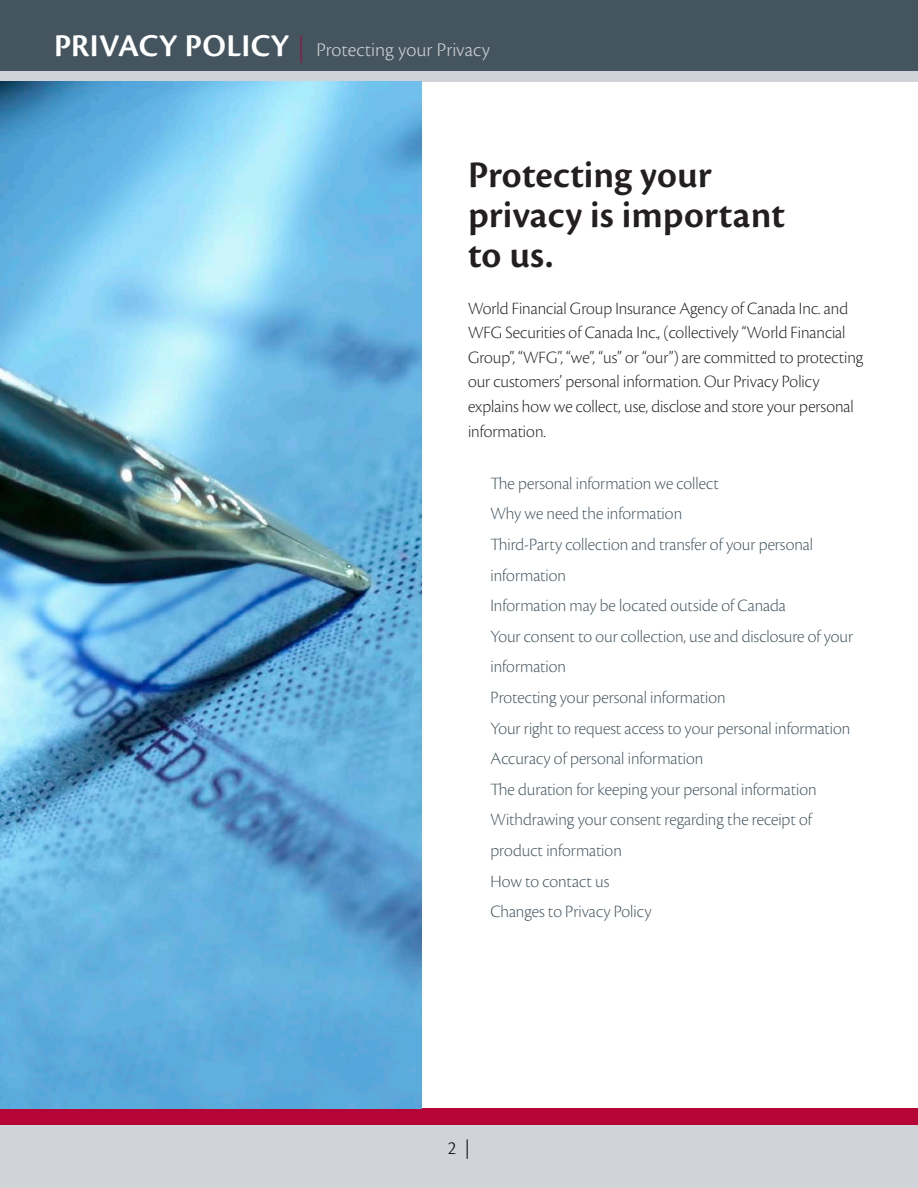
<style>
.page{position:relative;width:918px;height:1188px;background:#fff}
.page>*{position:absolute;margin:0;border:0;box-sizing:border-box;transform-origin:0 0}
.t1{font:600 39px "Cronos Pro";color:#231f20}
.t2{font:300 20.1px "Cronos Pro";color:#d0d4d8}
.t3{font:300 19.5px "Cronos Pro";color:#000}
.t4{font:18px/30.6px "Cronos Pro Lt Disp";color:#45555f}
.t5{font:18px/24.6px "Cronos Pro Lt Disp";color:#231f20}
.s1{font-weight:600;font-size:33px;color:#fff}
.s2{font-size:27.45px;color:#b50536}
</style>
<div class="page">
<div style="left:0;top:0;width:918px;height:81px;background:#d0d4d8"></div>
<div style="left:0;top:0;width:918px;height:70px;background:#45555f"></div>
<div style="left:0;top:1121px;width:918px;height:67px;background:#d0d4d8"></div>
<div style="left:0;top:1109px;width:918px;height:16px;background:#b50536"></div>
<img style="left:0;top:81px;width:421px;height:1028px">
<p class="t2" style="left:54px;top:38px;width:437px"><span class="s1">PRIVACY POLICY</span> <span class="s2">|</span> Protecting your Privacy</p>
<p class="t1" style="left:468px;top:153px;width:245px">Protecting your</p>
<p class="t1" style="left:468px;top:193px;width:319px">privacy is important</p>
<p class="t1" style="left:468px;top:233px;width:87px">to us.</p>
<p class="t5" style="left:468px;top:296px;width:397px">World Financial Group Insurance Agency of Canada Inc. and WFG Securities of Canada Inc., (collectively “World Financial Group”, “WFG”, “we”, “us” or “our”) are committed to protecting our customers’ personal information. Our Privacy Policy explains how we collect, use, disclose and store your personal information.</p>
<p class="t4" style="left:490px;top:468px;width:230px">The personal information we collect</p>
<p class="t4" style="left:490px;top:498px;width:193px">Why we need the information</p>
<p class="t4" style="left:490px;top:529px;width:324px">Third-Party collection and transfer of your personal information</p>
<p class="t4" style="left:490px;top:590px;width:297px">Information may be located outside of Canada</p>
<p class="t4" style="left:490px;top:621px;width:364px">Your consent to our collection, use and disclosure of your information</p>
<p class="t4" style="left:490px;top:682px;width:237px">Protecting your personal information</p>
<p class="t4" style="left:490px;top:713px;width:362px">Your right to request access to your personal information</p>
<p class="t4" style="left:490px;top:743px;width:214px">Accuracy of personal information</p>
<p class="t4" style="left:490px;top:774px;width:328px">The duration for keeping your personal information</p>
<p class="t4" style="left:490px;top:804px;width:323px">Withdrawing your consent regarding the receipt of product information</p>
<p class="t4" style="left:490px;top:866px;width:120px">How to contact us</p>
<p class="t4" style="left:490px;top:896px;width:162px">Changes to Privacy Policy</p>
<p class="t3" style="left:448px;top:1137px;width:24px">2 |</p>
</div>
